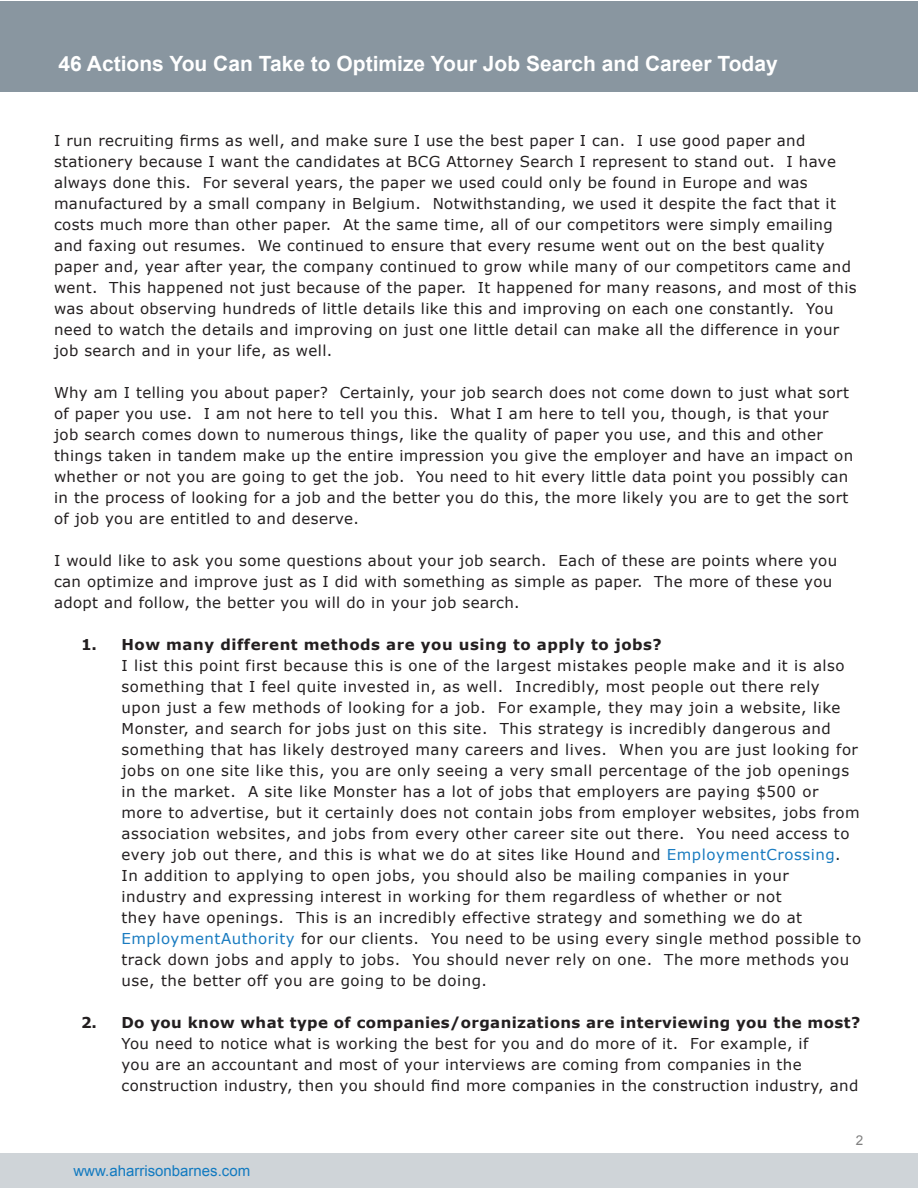
<style>
.page{position:relative;width:918px;height:1188px;background:#fff}
.page>*{position:absolute;margin:0;border:0;box-sizing:border-box;transform-origin:0 0}
.t1{font:700 21px "Arial";color:#fff}
.body_text{font:15px/21px "Verdana";letter-spacing:.025em;color:#231f20}
.Paragraph_Style_6{font:15px/21px "Verdana";letter-spacing:.035em;color:#231f20}
.t2{font:15px "Arial";color:#127ac0}
.t3{font:700 15px "Verdana";color:#231f20}
.t4{font:13.5px "Arial";color:#808080}
.s1{font-weight:700}
.s2{color:#197bc0}
</style>
<div class="page">
<div style="left:0;top:1px;width:918px;height:91px;background:#8996a0"></div>
<div style="left:0;top:1154px;width:918px;height:34px;background:#cfd4d8"></div>
<h1 class="t1" style="left:58px;top:50px;width:721px">46 Actions You Can Take to Optimize Your Job Search and Career Today</h1>
<p class="body_text" style="left:54px;top:130px;width:804px">I run recruiting firms as well, and make sure I use the best paper I can. I use good paper and stationery because I want the candidates at BCG Attorney Search I represent to stand out. I have always done this. For several years, the paper we used could only be found in Europe and was manufactured by a small company in Belgium. Notwithstanding, we used it despite the fact that it costs much more than other paper. At the same time, all of our competitors were simply emailing and faxing out resumes. We continued to ensure that every resume went out on the best quality paper and, year after year, the company continued to grow while many of our competitors came and went. This happened not just because of the paper. It happened for many reasons, and most of this was about observing hundreds of little details like this and improving on each one constantly. You need to watch the details and improving on just one little detail can make all the difference in your job search and in your life, as well.</p>
<p class="body_text" style="left:54px;top:382px;width:801px">Why am I telling you about paper? Certainly, your job search does not come down to just what sort of paper you use. I am not here to tell you this. What I am here to tell you, though, is that your job search comes down to numerous things, like the quality of paper you use, and this and other things taken in tandem make up the entire impression you give the employer and have an impact on whether or not you are going to get the job. You need to hit every little data point you possibly can in the process of looking for a job and the better you do this, the more likely you are to get the sort of job you are entitled to and deserve.</p>
<p class="body_text" style="left:54px;top:550px;width:785px">I would like to ask you some questions about your job search. Each of these are points where you can optimize and improve just as I did with something as simple as paper. The more of these you adopt and follow, the better you will do in your job search.</p>
<p class="Paragraph_Style_6" style="left:122px;top:634px;width:741px"><span class="s1">How many different methods are you using to apply to jobs?<br></span>I list this point first because this is one of the largest mistakes people make and it is also something that I feel quite invested in, as well. Incredibly, most people out there rely upon just a few methods of looking for a job. For example, they may join a website, like Monster, and search for jobs just on this site. This strategy is incredibly dangerous and something that has likely destroyed many careers and lives. When you are just looking for jobs on one site like this, you are only seeing a very small percentage of the job openings in the market. A site like Monster has a lot of jobs that employers are paying $500 or more to advertise, but it certainly does not contain jobs from employer websites, jobs from association websites, and jobs from every other career site out there. You need access to every job out there, and this is what we do at sites like Hound and <span class="s2">EmploymentCrossing</span>.<br>In addition to applying to open jobs, you should also be mailing companies in your<br>industry and expressing interest in working for them regardless of whether or not<br>they have openings. This is an incredibly effective strategy and something we do at <span class="s2">EmploymentAuthority</span> for our clients. You need to be using every single method possible to track down jobs and apply to jobs. You should never rely on one. The more methods you use, the better off you are going to be doing.</p>
<p class="Paragraph_Style_6" style="left:122px;top:1012px;width:740px"><span class="s1">Do you know what type of companies/organizations are interviewing you the most?<br></span>You need to notice what is working the best for you and do more of it. For example, if<br>you are an accountant and most of your interviews are coming from companies in the construction industry, then you should find more companies in the construction industry, and</p>
<p class="t3" style="left:81px;top:635px;width:18px">1.</p>
<p class="t3" style="left:81px;top:1013px;width:18px">2.</p>
<p class="t2" style="left:74px;top:1161px;width:178px">www.aharrisonbarnes.com</p>
<p class="t4" style="left:856px;top:1131px;width:9px">2</p>
</div>
